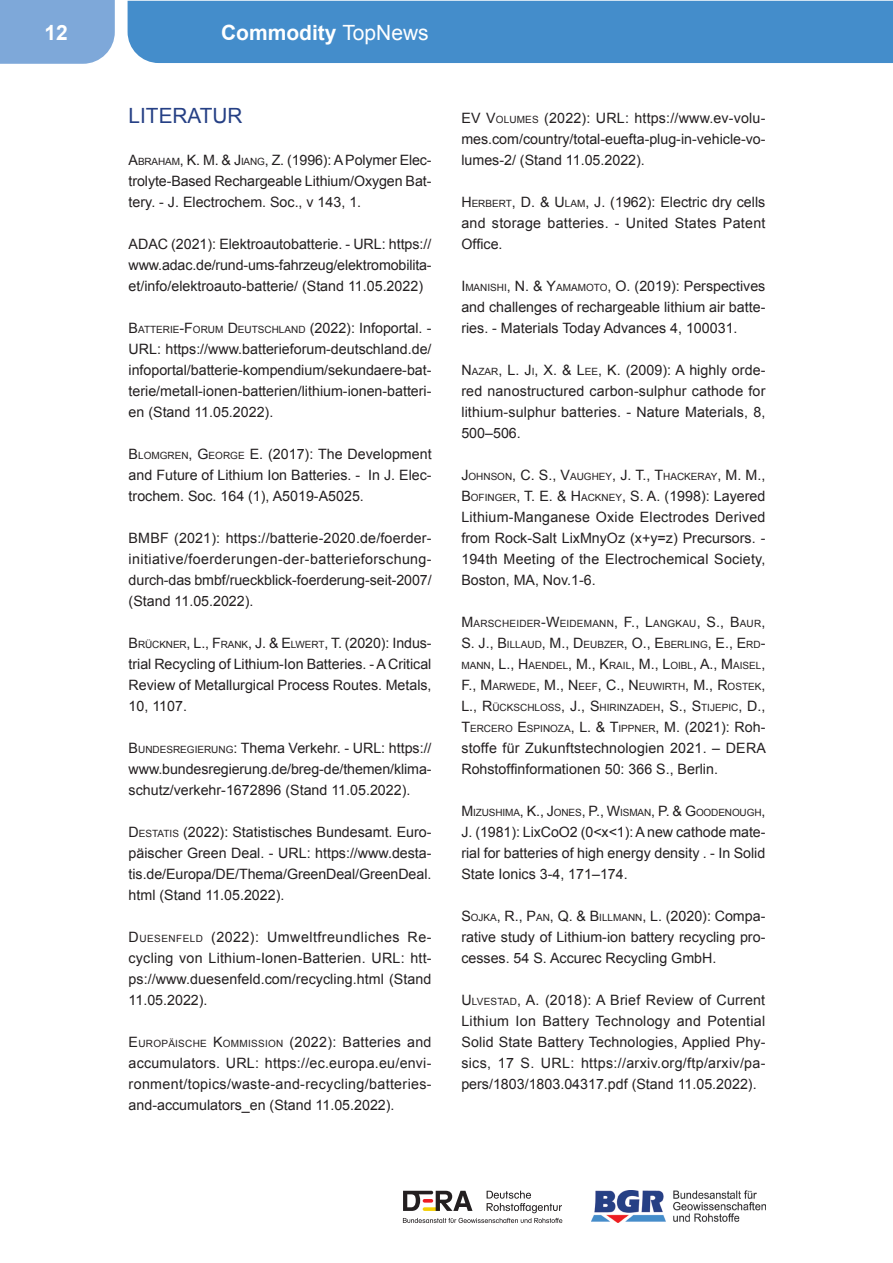
<style>
.page{position:relative;width:893px;height:1263px;background:#fff}
.page>*{position:absolute;margin:0;border:0;box-sizing:border-box;transform-origin:0 0}
.t1{font:700 21px "Arial";color:#fff}
.Ü_Kap_1__Ebene{font:21px "Arial";color:#264085}
.Fließtext{font:14.25px/21px "Arial";color:#231f20;text-align:justify}
.Fließtext-2{font:14.25px "Arial";color:#231f20}
.Fließtext-3{font:10.05px/21px "Arial";color:#231f20;text-align:justify}
.Fließtext-4{font:10.05px "Arial";letter-spacing:.02em;color:#231f20}
.Fließtext-5{font:10.05px "Arial";letter-spacing:.03em;color:#231f20}
.s1{font-weight:400}
.s2{font-style:inherit}
.s3{font-size:10.05px}
.s4{font-size:14.25px}
</style>
<div class="page">
<div style="left:128px;top:1px;width:765px;height:62px;background:#448dcb"></div>
<div style="left:0;top:0;width:115px;height:64px;background:#7ea8d9"></div>
<img style="left:592px;top:1191px;width:173px;height:31px">
<svg style="left:403px;top:1191px;width:159px;height:32px"></svg>
<h1 class="t1" style="left:45px;top:18px;width:25px">12</h1>
<h1 class="t1" style="left:221px;top:18px;width:209px">Commodity <span class="s1">TopNews</span></h1>
<p class="Ü_Kap_1__Ebene" style="left:129px;top:101px;width:115px">LITERATUR</p>
<p class="Fließtext" style="left:129px;top:149px;width:304px"><span class="s2">A</span><span class="s3">BRAHAM</span><span class="s2">, K. M . &amp; J</span><span class="s3">IANG</span><span class="s2">, Z.</span> (1996): A Polymer Elec&shy;trolyte-Based Rechargeable Lithium/Oxygen Bat&shy;tery. - J. Electrochem. Soc., v 143, 1.</p>
<p class="Fließtext" style="left:129px;top:233px;width:304px">ADAC (2021): Elektroautobatterie. - URL: https:// www.adac.de/rund-ums-fahrzeug/elektromobilita&shy;et/info/elektroauto-batterie/ (Stand 11.05.2022)</p>
<p class="Fließtext-3" style="left:129px;top:319px;width:304px"><span class="s4">B</span>ATTERIE<span class="s4">-F</span>ORUM <span class="s4">D</span> EUTSCHLAND <span class="s4">(2022): Infoportal. -</span></p>
<p class="Fließtext" style="left:129px;top:338px;width:304px">URL: https://www.batterieforum-deutschland.de/ infoportal/batterie-kompendium/sekundaere-bat&shy;terie/metall-ionen-batterien/lithium-ionen-batteri&shy;en (Stand 11.05.2022).</p>
<p class="Fließtext" style="left:129px;top:443px;width:305px"><span class="s2">B</span><span class="s3">LOMGREN</span><span class="s2">, G</span> <span class="s3">EORGE</span> <span class="s2">E.</span> (2017): The Development and Future of Lithium Ion Batteries. - In J. Elec&shy;trochem. Soc. 164 (1), A5019-A5025.</p>
<p class="Fließtext" style="left:129px;top:527px;width:305px"><span class="s2">BMBF</span> (2021): https://batterie-2020.de/foerder&shy;initiative/foerderungen-der-batterieforschung&shy;durch-das bmbf/rueckblick-foerderung-seit-2007/ (Stand 11.05.2022).</p>
<p class="Fließtext-3" style="left:129px;top:634px;width:304px"><span class="s4">B</span>RÜCKNER<span class="s4">, L., F</span>RANK<span class="s4">, J. &amp; E</span>LWERT<span class="s4">, T.</span> <span class="s4">(2020): Indus-</span></p>
<p class="Fließtext" style="left:129px;top:653px;width:304px">trial Recycling of Lithium-Ion Batteries. - A Critical Review of Metallurgical Process Routes. Metals, 10, 1107.</p>
<p class="Fließtext" style="left:129px;top:737px;width:304px"><span class="s2">B</span><span class="s3">UNDESREGIERUNG</span><span class="s2">:</span> Thema Verkehr<span class="s2">. -</span> URL: https:// www.bundesregierung.de/breg-de/themen/klima&shy;schutz/verkehr-1672896 (Stand 11.05.2022).</p>
<p class="Fließtext" style="left:129px;top:821px;width:304px"><span class="s2">D</span> <span class="s3">ESTATIS</span> (2022): Statistisches Bundesamt. Euro&shy;päischer Green Deal. - URL: https://www.desta&shy;tis.de/Europa/DE/Thema/GreenDeal/GreenDeal. html (Stand 11.05.2022).</p>
<p class="Fließtext" style="left:129px;top:926px;width:304px"><span class="s2">D</span> <span class="s3">UESENFELD</span> (2022): Umweltfreundliches Re&shy;cycling von Lithium-Ionen-Batterien. URL: htt&shy;ps://www.duesenfeld.com/recycling.html (Stand 11.05.2022).</p>
<p class="Fließtext-5" style="left:129px;top:1036px;width:304px"><span class="s4">E</span>UROPÄISCHE <span class="s4">K</span>OMMISSION <span class="s4">(2022): Batteries and</span></p>
<p class="Fließtext" style="left:129px;top:1052px;width:305px">accumulators. URL: https://ec.europa.eu/envi&shy;ronment/topics/waste-and-recycling/batteries&shy;and-accumulators_en (Stand 11.05.2022).</p>
<p class="Fließtext" style="left:461px;top:107px;width:306px"><span class="s2">EV V</span><span class="s3">OLUMES</span> (2022): URL: https://www.ev-volu&shy;mes.com/country/total-euefta-plug-in-vehicle-vo&shy;lumes-2/ (Stand 11.05.2022).</p>
<p class="Fließtext" style="left:461px;top:191px;width:306px"><span class="s2">H</span> <span class="s3">ERBERT</span><span class="s2">, D. &amp; U</span> <span class="s3">LAM</span><span class="s2">, J.</span> (1962): Electric dry cells and storage batteries. - United States Patent Office.</p>
<p class="Fließtext" style="left:461px;top:275px;width:306px"><span class="s2">I</span> <span class="s3">MANISHI</span><span class="s2">, N . &amp; Y</span><span class="s3">AMAMOTO</span><span class="s2">, O.</span> (2019): Perspectives and challenges of rechargeable lithium air batte&shy;ries. - Materials Today Advances 4, 100031.</p>
<p class="Fließtext" style="left:461px;top:359px;width:306px"><span class="s2">N</span><span class="s3">AZAR</span><span class="s2">, L. J</span><span class="s3">I</span><span class="s2">, X. &amp; L</span><span class="s3">EE</span> <span class="s2">, K.</span> (2009): A highly orde&shy;red nanostructured carbon-sulphur cathode for lithium-sulphur batteries. - Nature Materials, 8, 500–506.</p>
<p class="Fließtext" style="left:461px;top:464px;width:306px"><span class="s2">J</span><span class="s3">OHNSON</span><span class="s2">, C. S., V</span><span class="s3">AUGHEY</span><span class="s2">, J. T., T</span><span class="s3">HACKERAY</span><span class="s2">, M. M ., B</span><span class="s3">OFINGER</span><span class="s2">, T. E. &amp; H</span><span class="s3">ACKNEY</span><span class="s2">, S. A.</span> (1998): Layered Lithium-Manganese Oxide Electrodes Derived from Rock-Salt LixMnyOz (x+y=z) Precursors. - 194th Meeting of the Electrochemical Society, Boston, MA, Nov.1-6.</p>
<p class="Fließtext-4" style="left:461px;top:616px;width:306px"><span class="s4">M</span>ARSCHEIDER<span class="s4">-W</span>EIDEMANN<span class="s4">, F., L</span>ANGKAU<span class="s4">, S., B</span>AUR<span class="s4">,</span></p>
<p class="Fließtext-2" style="left:461px;top:633px;width:306px">S. J., B<span class="s3">ILLAUD</span>, M., D<span class="s3">EUBZER</span>, O., E<span class="s3">BERLING</span>, E., E<span class="s3">RD</span>-</p>
<p class="Fließtext-3" style="left:461px;top:655px;width:306px">MANN<span class="s4">, L., H</span>AENDEL<span class="s4">, M., K</span>RAIL<span class="s4">, M., L</span>OIBL<span class="s4">, A., M</span>AISEL<span class="s4">, F., M</span>ARWEDE<span class="s4">, M., N</span> EEF<span class="s4">, C., N</span> EUWIRTH<span class="s4">, M., R</span>OSTEK<span class="s4">, L., R</span>ÜCKSCHLOSS<span class="s4">, J., S</span>HIRINZADEH<span class="s4">, S., S</span>TIJEPIC<span class="s4">, D., T</span>ERCERO <span class="s4">E</span>SPINOZA<span class="s4">, L. &amp; T</span>IPPNER<span class="s4">, M.</span> <span class="s4">(2021): Roh-</span></p>
<p class="Fließtext" style="left:461px;top:737px;width:306px">stoffe für Zukunftstechnologien 2021. – DERA<br>Rohstoffinformationen 50: 366 S., Berlin.</p>
<p class="Fließtext-3" style="left:461px;top:802px;width:306px"><span class="s4">M</span> IZUSHIMA<span class="s4">, K., J</span>ONES<span class="s4">, P., W</span>ISMAN<span class="s4">, P. &amp; G</span>OODENOUGH<span class="s4">,</span></p>
<p class="Fließtext" style="left:461px;top:821px;width:306px"><span class="s2">J.</span> (1981): LixCoO2 (0&lt;x&lt;1): A new cathode mate&shy;rial for batteries of high energy density . - In Solid State Ionics 3-4, 171–174.</p>
<p class="Fließtext" style="left:461px;top:905px;width:306px"><span class="s2">S</span><span class="s3">OJKA</span><span class="s2">, R., P</span><span class="s3">AN</span><span class="s2">, Q. &amp; B</span><span class="s3">ILLMANN</span><span class="s2">, L.</span> (2020): Compa&shy;rative study of Lithium-ion battery recycling pro&shy;cesses. 54 S. Accurec Recycling GmbH.</p>
<p class="Fließtext" style="left:461px;top:989px;width:306px"><span class="s2">U</span> <span class="s3">LVESTAD</span><span class="s2">, A.</span> (2018): A Brief Review of Current Lithium Ion Battery Technology and Potential Solid State Battery Technologies, Applied Phy&shy;sics, 17 S. URL: https://arxiv.org/ftp/arxiv/pa&shy;pers/1803/1803.04317.pdf (Stand 11.05.2022).</p>
</div>
